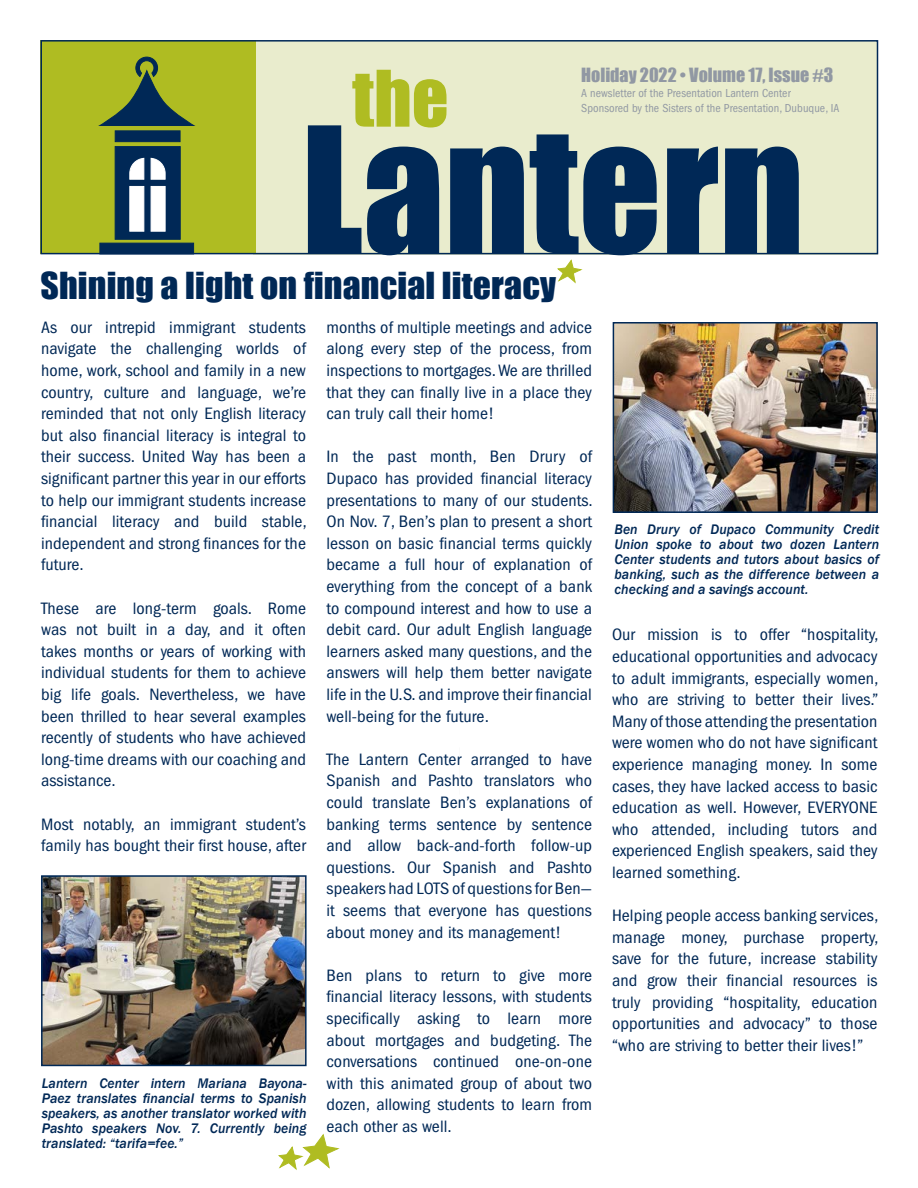
<style>
.page{position:relative;width:918px;height:1188px;background:#fff}
.page>*{position:absolute;margin:0;border:0;box-sizing:border-box;transform-origin:0 0}
.t1{font:162px "Impact";color:#002856}
.t2{font:72px "Impact";color:#afbc22}
.t3{font:34.2px "Impact";letter-spacing:.005em;color:#002856;scale:1.04 1}
.t4{font:18px "Impact";color:#9198a3}
.t5{font:condensed 17.1px/21.6px "ITC Franklin Gothic Std";letter-spacing:.005em;color:#002856;text-align:justify;scale:1.05 1}
.t6{font:italic 500 14.25px/15px "Franklin Gothic";letter-spacing:.005em;color:#002856;text-align:justify}
.t7{font:condensed 12px/15px "ITC Franklin Gothic Std";letter-spacing:.005em;color:#9198a3}
</style>
<div class="page">
<div style="left:253px;top:42px;width:625px;height:213px;background:#e9eccd"></div>
<div style="left:40px;top:40px;width:216px;height:214px;background:#afbc22"></div>
<div style="left:40px;top:40px;width:838px;height:214px;border:2px solid #002856"></div>
<div style="left:115px;top:146px;width:66px;height:94px;background:#002856;border:1px solid #002856"></div>
<div style="left:99px;top:243px;width:95px;height:11px;background:#002856"></div>
<svg style="left:99px;top:56px;width:95px;height:70px"></svg>
<div style="left:115px;top:130px;width:65px;height:12px;background:#002856;border:1px solid #002856"></div>
<svg style="left:129px;top:157px;width:37px;height:75px"></svg>
<svg style="left:557px;top:259px;width:26px;height:25px"></svg>
<svg style="left:278px;top:1133px;width:62px;height:37px"></svg>
<img style="left:616px;top:325px;width:259px;height:185px">
<div style="left:613px;top:322px;width:265px;height:191px;border:2px solid #002856"></div>
<img style="left:44px;top:878px;width:260px;height:185px">
<div style="left:41px;top:875px;width:266px;height:191px;border:2px solid #002856"></div>
<h2 class="t2" style="left:352px;top:43px;width:98px">the</h2>
<p class="t4" style="left:581px;top:61px;width:254px">Holiday 2022 • Volume 17, Issue #3</p>
<p class="t7" style="left:581px;top:86px;width:260px">A newsletter of the Presentation Lantern Center<br>Sponsored by the Sisters of the Presentation, Dubuque, IA</p>
<h1 class="t1" style="left:301px;top:64px;width:504px">Lantern</h1>
<h3 class="t3" style="left:40px;top:259px;width:497px">Shining a light on financial literacy</h3>
<p class="t5" style="left:327px;top:317px;width:254px">months of multiple meetings and advice along every step of the process, from inspections to mortgages. We are thrilled that they can finally live in a place they can truly call their home!</p>
<p class="t5" style="left:327px;top:446px;width:255px">In the past month, Ben Drury of Dupaco has provided financial literacy presentations to many of our students.<br>On Nov. 7, Ben’s plan to present a short lesson on basic financial terms quickly became a full hour of explanation of everything from the concept of a bank to compound interest and how to use a debit card. Our adult English language learners asked many questions, and the answers will help them better navigate life in the U.S. and improve their financial well-being for the future.</p>
<p class="t5" style="left:327px;top:749px;width:254px">The Lantern Center arranged to have Spanish and Pashto translators who could translate Ben’s explanations of banking terms sentence by sentence and allow back-and-forth follow-up questions. Our Spanish and Pashto speakers had LOTS of questions for Ben— it seems that everyone has questions about money and its management!</p>
<p class="t5" style="left:327px;top:964px;width:254px">Ben plans to return to give more financial literacy lessons, with students specifically asking to learn more about mortgages and budgeting. The conversations continued one-on-one with this animated group of about two dozen, allowing students to learn from each other as well.</p>
<p class="t5" style="left:41px;top:317px;width:255px">As our intrepid immigrant students navigate the challenging worlds of home, work, school and family in a new country, culture and language, we’re reminded that not only English literacy but also financial literacy is integral to their success. United Way has been a significant partner this year in our efforts to help our immigrant students increase financial literacy and build stable, independent and strong finances for the future.</p>
<p class="t5" style="left:41px;top:597px;width:254px">These are long-term goals. Rome was not built in a day, and it often takes months or years of working with individual students for them to achieve big life goals. Nevertheless, we have been thrilled to hear several examples recently of students who have achieved long-time dreams with our coaching and assistance.</p>
<p class="t5" style="left:41px;top:813px;width:254px">Most notably, an immigrant student’s family has bought their first house, after</p>
<p class="t6" style="left:42px;top:1075px;width:266px">Lantern Center intern Mariana Bayona-Paez translates financial terms to Spanish speakers, as another translator worked with Pashto speakers Nov. 7. Currently being translated: “tarifa=fee.”</p>
<p class="t6" style="left:614px;top:522px;width:266px">Ben Drury of Dupaco Community Credit Union spoke to about two dozen Lantern Center students and tutors about basics of banking, such as the difference between a checking and a savings account.</p>
<p class="t5" style="left:612px;top:624px;width:255px">Our mission is to offer “hospitality, educational opportunities and advocacy to adult immigrants, especially women, who are striving to better their lives.” Many of those attending the presentation were women who do not have significant experience managing money. In some cases, they have lacked access to basic education as well. However, EVERYONE who attended, including tutors and experienced English speakers, said they learned something.</p>
<p class="t5" style="left:612px;top:905px;width:255px">Helping people access banking services, manage money, purchase property, save for the future, increase stability and grow their financial resources is truly providing “hospitality, education opportunities and advocacy” to those “who are striving to better their lives!”</p>
</div>
